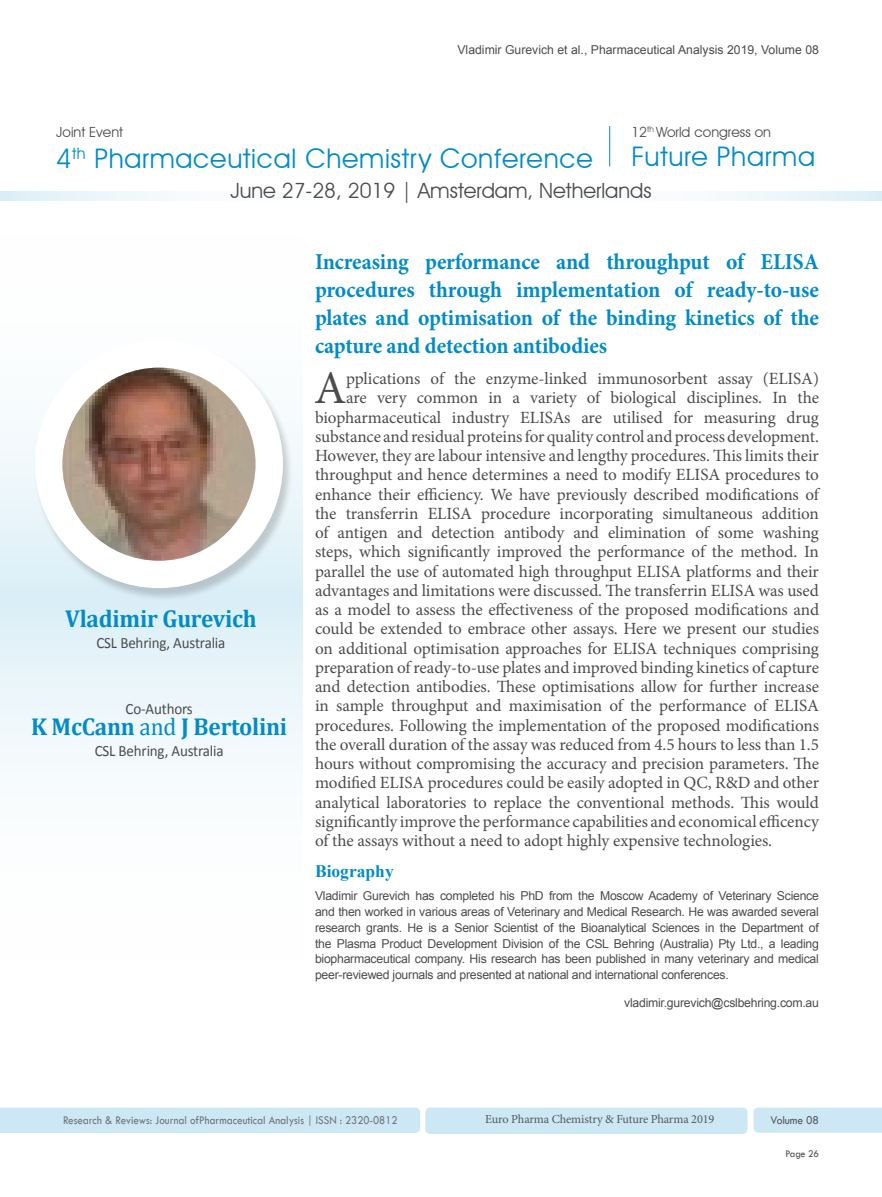
<style>
.page{position:relative;width:882px;height:1197px;background:#fff}
.page>*{position:absolute;margin:0;border:0;box-sizing:border-box;transform-origin:0 0}
.Abstract{font:46.73px "Minion Pro";color:#4b4c4d}
.t1{font:26.95px "Avant Garde IT Cby BT";letter-spacing:.025em;color:#018bc9}
.t2{font:700 24.5px "Cambria";letter-spacing:-.01em;color:#018bc9;scale:.95 1}
.Abstract-2{font:700 22.75px/28px "Minion Pro";letter-spacing:-.005em;color:#018bc9;text-align:justify;scale:.95 1}
.t3{font:21px "Avant Garde IT Cby BT";color:#4b4c4d}
.Bio_Heading{font:700 17.5px "Times New Roman";color:#018bc9}
.Abstract-3{font:17.15px "Minion Pro";letter-spacing:-.005em;color:#4b4c4d}
.t4{font:15.75px "Calibri";letter-spacing:-.01em;color:#4b4c4d;scale:.95 1}
.t5{font:14px "Avant Garde IT Cby BT";color:#4b4c4d}
.Biography{font:12.25px/15.8px "Arial";letter-spacing:-.02em;color:#4b4c4d;text-align:justify}
.t6{font:12.25px "Tw Cen";color:#717275;scale:.9 1}
.Biography-2{font:12.25px "Arial";color:#4b4c4d}
.t7{font:12.25px "Minion Pro";letter-spacing:-.015em;color:#57585a}
.t8{font:12.25px "Tw Cen";letter-spacing:-.01em;color:#57585a;scale:.95 1}
.t9{font:10.5px "Tw Cen";letter-spacing:-.02em;color:#4b4c4d;scale:.95 1}
.s1{font-weight:400}
</style>
<div class="page">
<svg style="left:0;top:192px;width:882px;height:9px"></svg>
<div style="left:0;top:1108px;width:420px;height:25px;background:#cce8f4"></div>
<div style="left:425px;top:1108px;width:322px;height:26px;background:#cce8f4;border-radius:5px"></div>
<div style="left:753px;top:1108px;width:129px;height:25px;background:#cce8f4"></div>
<hr style="left:609px;top:126px;width:1px;height:40px;background:#018bc9">
<div style="left:0;top:597px;width:302px;height:393px;background:linear-gradient(to bottom,#e1f1f8,#fff)"></div>
<div style="left:0;top:205px;width:302px;height:392px;background:linear-gradient(to bottom,#fff,#e1f1f8)"></div>
<div style="left:34px;top:341px;width:260px;height:260px;background:#231f20;opacity:.2"></div>
<div style="left:35px;top:340px;width:248px;height:248px;background:#fff;border-radius:50%"></div>
<img style="left:62px;top:368px;width:194px;height:193px;border-radius:97px">
<p class="Biography-2" style="left:457px;top:42px;width:363px">Vladimir Gurevich et al., Pharmaceutical Analysis 2019, Volume 08</p>
<p class="t5" style="left:631px;top:123px;width:141px">12<sup>th</sup> World congress on</p>
<p class="t5" style="left:56px;top:123px;width:68px">Joint Event</p>
<h2 class="t1" style="left:56px;top:142px;width:538px">4<sup>th</sup> Pharmaceutical Chemistry Conference</h2>
<h2 class="t1" style="left:631px;top:140px;width:185px">Future Pharma</h2>
<p class="t3" style="left:230px;top:178px;width:423px">June 27-28, 2019 | Amsterdam, Netherlands</p>
<p class="t2" style="left:65px;top:601px;width:203px">Vladimir Gurevich</p>
<p class="t4" style="left:96px;top:632px;width:137px">CSL Behring, Australia</p>
<p class="t4" style="left:126px;top:699px;width:72px">Co-Authors</p>
<p class="t2" style="left:31px;top:709px;width:271px">K McCann <span class="s1">and</span> J Bertolini</p>
<p class="t4" style="left:95px;top:741px;width:137px">CSL Behring, Australia</p>
<p class="Abstract-2" style="left:315px;top:247px;width:532px">Increasing performance and throughput of ELISA procedures through implementation of ready-to-use plates and optimisation of the binding kinetics of the capture and detection antibodies</p>
<p class="Abstract" style="left:314px;top:357px;width:34px">A</p>
<p class="Abstract-3" style="left:346px;top:367px;width:474px">pplications of the enzyme-linked immunosorbent assay (ELISA)</p>
<p class="Abstract-3" style="left:346px;top:386px;width:474px">are very common in a variety of biological disciplines. In the</p>
<p class="Abstract-3" style="left:315px;top:406px;width:505px">biopharmaceutical industry ELISAs are utilised for measuring drug</p>
<p class="Abstract-3" style="left:315px;top:425px;width:506px">substance and residual proteins for quality control and process development.</p>
<p class="Abstract-3" style="left:315px;top:444px;width:506px">However, they are labour intensive and lengthy procedures. This limits their</p>
<p class="Abstract-3" style="left:315px;top:463px;width:506px">throughput and hence determines a need to modify ELISA procedures to</p>
<p class="Abstract-3" style="left:315px;top:483px;width:505px">enhance their efficiency. We have previously described modifications of</p>
<p class="Abstract-3" style="left:315px;top:502px;width:506px">the transferrin ELISA procedure incorporating simultaneous addition</p>
<p class="Abstract-3" style="left:315px;top:521px;width:505px">of antigen and detection antibody and elimination of some washing</p>
<p class="Abstract-3" style="left:315px;top:540px;width:506px">steps, which significantly improved the performance of the method. In</p>
<p class="Abstract-3" style="left:315px;top:560px;width:506px">parallel the use of automated high throughput ELISA platforms and their</p>
<p class="Abstract-3" style="left:315px;top:579px;width:506px">advantages and limitations were discussed. The transferrin ELISA was used</p>
<p class="Abstract-3" style="left:315px;top:598px;width:506px">as a model to assess the effectiveness of the proposed modifications and</p>
<p class="Abstract-3" style="left:315px;top:617px;width:506px">could be extended to embrace other assays. Here we present our studies</p>
<p class="Abstract-3" style="left:315px;top:637px;width:506px">on additional optimisation approaches for ELISA techniques comprising</p>
<p class="Abstract-3" style="left:315px;top:656px;width:506px">preparation of ready-to-use plates and improved binding kinetics of capture</p>
<p class="Abstract-3" style="left:315px;top:675px;width:505px">and detection antibodies. These optimisations allow for further increase</p>
<p class="Abstract-3" style="left:315px;top:694px;width:506px">in sample throughput and maximisation of the performance of ELISA</p>
<p class="Abstract-3" style="left:315px;top:714px;width:506px">procedures. Following the implementation of the proposed modifications</p>
<p class="Abstract-3" style="left:315px;top:733px;width:506px">the overall duration of the assay was reduced from 4.5 hours to less than 1.5</p>
<p class="Abstract-3" style="left:315px;top:752px;width:506px">hours without compromising the accuracy and precision parameters. The</p>
<p class="Abstract-3" style="left:315px;top:771px;width:506px">modified ELISA procedures could be easily adopted in QC, R&amp;D and other</p>
<p class="Abstract-3" style="left:315px;top:791px;width:505px">analytical laboratories to replace the conventional methods. This would</p>
<p class="Abstract-3" style="left:315px;top:810px;width:506px">significantly improve the performance capabilities and economical efficency</p>
<p class="Abstract-3" style="left:315px;top:829px;width:459px">of the assays without a need to adopt highly expensive technologies.</p>
<p class="Bio_Heading" style="left:315px;top:859px;width:80px">Biography</p>
<p class="Biography" style="left:315px;top:888px;width:505px">Vladimir Gurevich has completed his PhD from the Moscow Academy of Veterinary Science and then worked in various areas of Veterinary and Medical Research. He was awarded several research grants. He is a Senior Scientist of the Bioanalytical Sciences in the Department of the Plasma Product Development Division of the CSL Behring (Australia) Pty Ltd., a leading biopharmaceutical company. His research has been published in many veterinary and medical peer-reviewed journals and presented at national and international conferences.</p>
<p class="Biography" style="left:624px;top:995px;width:196px">vladimir.gurevich@cslbehring.com.au</p>
<p class="t6" style="left:63px;top:1113px;width:373px">Research &amp; Reviews: Journal ofPharmaceutical Analysis | ISSN : 2320-0812</p>
<p class="t7" style="left:485px;top:1111px;width:231px">Euro Pharma Chemistry &amp; Future Pharma 2019</p>
<p class="t8" style="left:771px;top:1113px;width:53px">Volume 08</p>
<p class="t9" style="left:786px;top:1147px;width:37px">Page 26</p>
</div>
